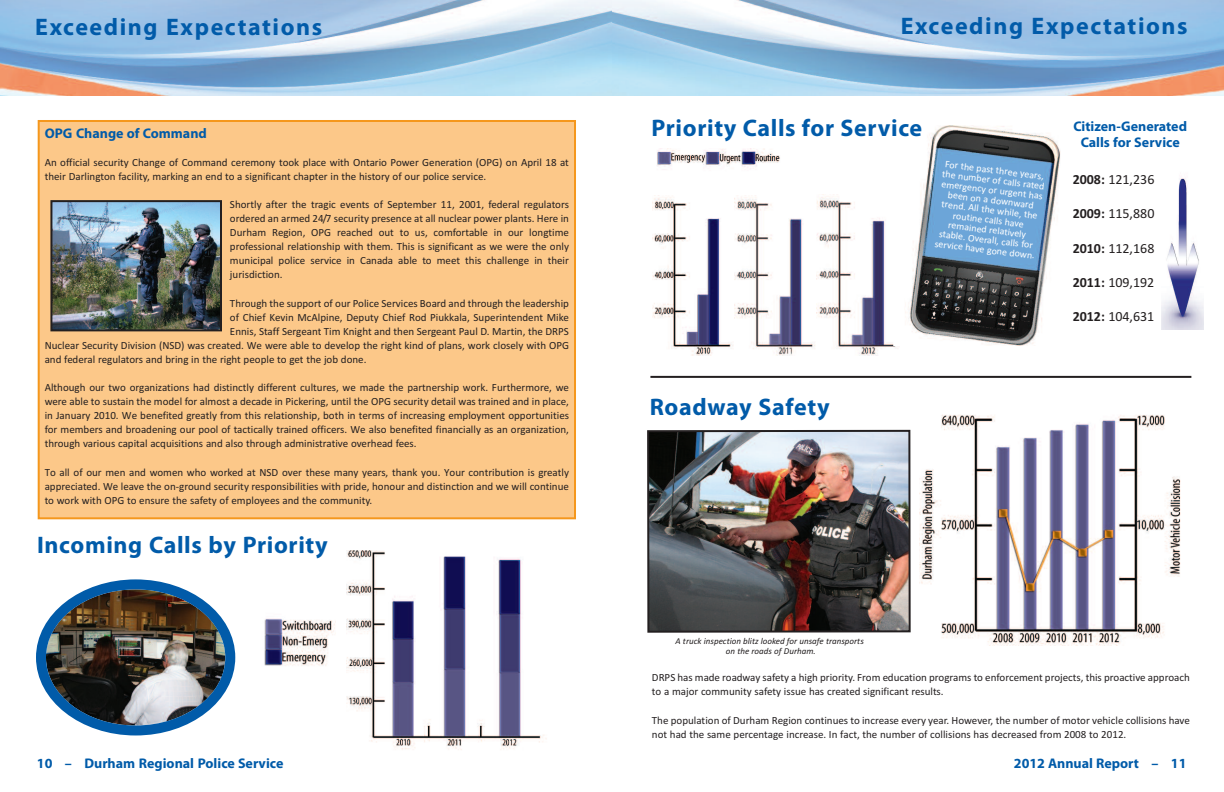
<style>
.page{position:relative;width:1224px;height:792px;background:#fff}
.page>*{position:absolute;margin:0;border:0;box-sizing:border-box;transform-origin:0 0}
.t1{font:700 24px "Myriad Pro";letter-spacing:.035em;color:#015ba9}
.t2{font:700 24px "Myriad Pro";letter-spacing:.065em;color:#015ba9}
.t3{font:700 14px/16px "Myriad Pro";color:#015ba9;text-align:center}
.t4{font:14px "Calibri";color:#231f20}
.t5{font:11px/14px "Calibri";color:#231f20}
.t6{font:10px/10px "Calibri";color:#fff;text-align:center}
.t7{font:italic 9px/10px "Calibri";color:#231f20;text-align:center}
.s1{font-weight:700}
</style>
<div class="page">
<img style="left:612px;top:0;width:612px;height:96px">
<svg style="left:0;top:0;width:612px;height:96px;background:#a5c4df"></svg>
<div style="left:40px;top:122px;width:534px;height:395px;background:#fcc889"></div>
<div style="left:38px;top:120px;width:538px;height:399px;border:2px solid #f5971c"></div>
<img style="left:652px;top:195px;width:83px;height:161px">
<svg style="left:735px;top:195px;width:82px;height:161px"></svg>
<svg style="left:817px;top:194px;width:80px;height:162px"></svg>
<img style="left:657px;top:148px;width:123px;height:22px">
<img style="left:919px;top:414px;width:262px;height:232px">
<img style="left:647px;top:429px;width:264px;height:204px">
<div style="left:893px;top:109px;width:168px;height:237px;background:#fff"></div>
<img style="left:905px;top:126px;width:156px;height:220px">
<div style="left:650px;top:117px;width:273px;height:27px;background:#fff"></div>
<hr style="left:650px;top:376px;width:541px;height:2px;background:#231f20">
<img style="left:347px;top:550px;width:200px;height:200px">
<img style="left:264px;top:618px;width:71px;height:48px">
<img style="left:53px;top:203px;width:166px;height:125px">
<div style="left:50px;top:200px;width:172px;height:131px;border:2px solid #231f20"></div>
<img style="left:36px;top:579px;width:199px;height:156px">
<img style="left:1161px;top:178px;width:43px;height:151px">
<h1 class="t2" style="left:35px;top:18px;width:289px">Exceeding Expectations</h1>
<h1 class="t2" style="left:901px;top:17px;width:289px">Exceeding Expectations</h1>
<p class="t3" style="left:45px;top:126px;width:164px">OPG Change of Command</p>
<p class="t5" style="left:45px;top:155px;width:526px">An official security Change of Command ceremony took place with Ontario Power Generation (OPG) on April 18 at their Darlington facility, marking an end to a significant chapter in the history of our police service.</p>
<p class="t5" style="left:230px;top:198px;width:341px;text-align:justify">Shortly after the tragic events of September 11, 2001, federal regulators ordered an armed 24/7 security presence at all nuclear power plants. Here in Durham Region, OPG reached out to us, comfortable in our longtime professional relationship with them. This is significant as we were the only municipal police service in Canada able to meet this challenge in their jurisdiction.</p>
<p class="t5" style="left:230px;top:296px;width:340px">Through the support of our Police Services Board and through the leadership</p>
<p class="t5" style="left:230px;top:310px;width:341px">of Chief Kevin McAlpine, Deputy Chief Rod Piukkala, Superintendent Mike</p>
<p class="t5" style="left:230px;top:324px;width:340px">Ennis, Staff Sergeant Tim Knight and then Sergeant Paul D. Martin, the DRPS</p>
<p class="t5" style="left:45px;top:338px;width:526px">Nuclear Security Division (NSD) was created. We were able to develop the right kind of plans, work closely with OPG</p>
<p class="t5" style="left:45px;top:352px;width:323px">and federal regulators and bring in the right people to get the job done.</p>
<p class="t5" style="left:45px;top:380px;width:526px;text-align:justify">Although our two organizations had distinctly different cultures, we made the partnership work. Furthermore, we were able to sustain the model for almost a decade in Pickering, until the OPG security detail was trained and in place, in January 2010. We benefited greatly from this relationship, both in terms of increasing employment opportunities for members and broadening our pool of tactically trained officers. We also benefited financially as an organization, through various capital acquisitions and also through administrative overhead fees.</p>
<p class="t5" style="left:45px;top:465px;width:526px;text-align:justify">To all of our men and women who worked at NSD over these many years, thank you. Your contribution is greatly appreciated. We leave the on-ground security responsibilities with pride, honour and distinction and we will continue to work with OPG to ensure the safety of employees and the community.</p>
<h1 class="t1" style="left:37px;top:536px;width:292px">Incoming Calls by Priority</h1>
<h1 class="t1" style="left:651px;top:119px;width:272px">Priority Calls for Service</h1>
<p class="t6" style="left:945px;top:154px;width:103px;line-height:20px;text-align:left;rotate:7deg">For the past three years, emergency or urgent has</p>
<p class="t6" style="left:944px;top:164px;width:104px;line-height:20px;rotate:7deg">the number of calls rated been on a downward</p>
<p class="t6" style="left:940px;top:198px;width:102px;rotate:7deg">trend. All the while, the routine calls have remained relatively stable. Overall, calls for service have gone down.</p>
<p class="t3" style="left:1073px;top:120px;width:115px">Citizen-Generated<br>Calls for Service</p>
<p class="t4" style="left:1073px;top:171px;width:83px"><span class="s1">2008:</span> 121,236</p>
<p class="t4" style="left:1073px;top:205px;width:83px"><span class="s1">2009:</span> 115,880</p>
<p class="t4" style="left:1073px;top:240px;width:83px"><span class="s1">2010:</span> 112,168</p>
<p class="t4" style="left:1073px;top:274px;width:83px"><span class="s1">2011:</span> 109,192</p>
<p class="t4" style="left:1073px;top:308px;width:83px"><span class="s1">2012:</span> 104,631</p>
<h1 class="t1" style="left:650px;top:398px;width:181px">Roadway Safety</h1>
<p class="t7" style="left:676px;top:636px;width:190px">A truck inspection blitz looked for unsafe transports on the roads of Durham.</p>
<p class="t5" style="left:652px;top:670px;width:539px">DRPS has made roadway safety a high priority. From education programs to enforcement projects, this proactive approach to a major community safety issue has created significant results.</p>
<p class="t5" style="left:652px;top:713px;width:540px">The population of Durham Region continues to increase every year. However, the number of motor vehicle collisions have not had the same percentage increase. In fact, the number of collisions has decreased from 2008 to 2012.</p>
<p class="t3" style="left:37px;top:756px;width:248px">10 – Durham Regional Police Service</p>
<p class="t3" style="left:1014px;top:756px;width:174px">2012 Annual Report – 11</p>
</div>
